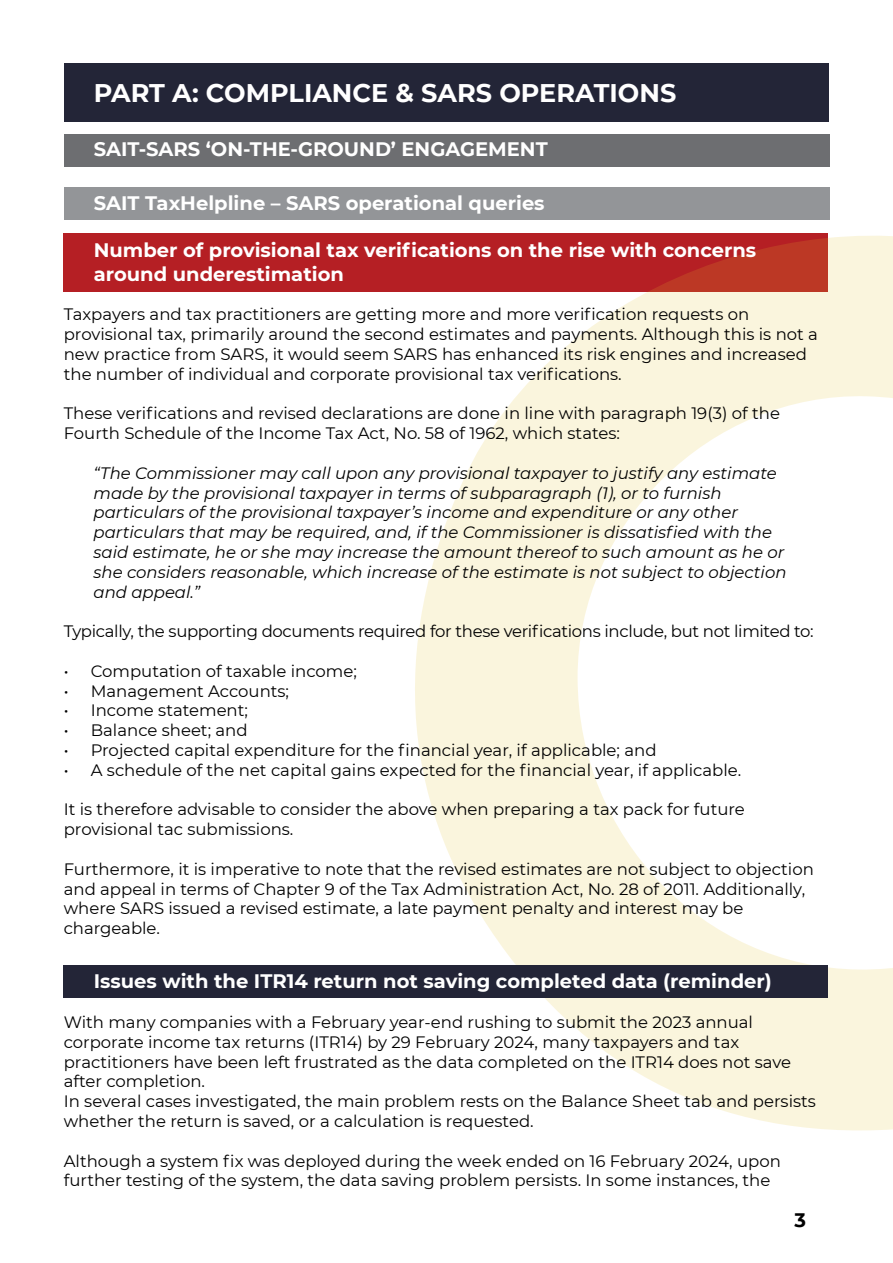
<style>
.page{position:relative;width:893px;height:1263px;background:#fff}
.page>*{position:absolute;margin:0;border:0;box-sizing:border-box;transform-origin:0 0}
.t1{font:700 25.5px "Montserrat";color:#fff}
.t2{font:700 19.5px/24px "Montserrat";color:#fff}
.t3{font:700 19.5px "Montserrat";color:#000}
.t4{font:16.5px/19.8px "Montserrat";color:#000}
.t5{font:italic 16.5px/19.8px "Montserrat";color:#000}
.t6{font:16.5px "Montserrat";letter-spacing:-.02em;color:#000}
</style>
<div class="page">
<div style="left:64px;top:233px;width:764px;height:59px;background:#b51f24"></div>
<svg style="left:415px;top:235px;width:478px;height:896px"></svg>
<div style="left:64px;top:188px;width:765px;height:32px;background:#939598"></div>
<div style="left:64px;top:135px;width:765px;height:32px;background:#6d6e71"></div>
<div style="left:64px;top:64px;width:764px;height:58px;background:#232537"></div>
<div style="left:64px;top:965px;width:764px;height:33px;background:#232537"></div>
<h1 class="t1" style="left:94px;top:75px;width:584px">PART A: COMPLIANCE &amp; SARS OPERATIONS</h1>
<p class="t2" style="left:94px;top:136px;width:455px">SAIT-SARS ‘ON-THE-GROUND’ ENGAGEMENT</p>
<p class="t2" style="left:94px;top:190px;width:452px">SAIT TaxHelpline – SARS operational queries</p>
<p class="t2" style="left:94px;top:237px;width:664px">Number of provisional tax verifications on the rise with concerns around underestimation</p>
<p class="t4" style="left:64px;top:304px;width:756px">Taxpayers and tax practitioners are getting more and more verification requests on provisional tax, primarily around the second estimates and payments. Although this is not a new practice from SARS, it would seem SARS has enhanced its risk engines and increased the number of individual and corporate provisional tax verifications.</p>
<p class="t4" style="left:64px;top:403px;width:718px">These verifications and revised declarations are done in line with paragraph 19(3) of the<br>Fourth Schedule of the Income Tax Act, No. 58 of 1962, which states:</p>
<p class="t5" style="left:94px;top:462px;width:694px">“The Commissioner may call upon any provisional taxpayer to justify any estimate made by the provisional taxpayer in terms of subparagraph (1), or to furnish particulars of the provisional taxpayer’s income and expenditure or any other particulars that may be required, and, if the Commissioner is dissatisfied with the said estimate, he or she may increase the amount thereof to such amount as he or she considers reasonable, which increase of the estimate is not subject to objection and appeal.”</p>
<p class="t6" style="left:64px;top:620px;width:751px">Typically, the supporting documents required for these verifications include, but not limited to:</p>
<p class="t4" style="left:64px;top:660px;width:295px">• Computation of taxable income;</p>
<p class="t4" style="left:64px;top:680px;width:227px">• Management Accounts;</p>
<p class="t4" style="left:64px;top:700px;width:186px">• Income statement;</p>
<p class="t4" style="left:64px;top:720px;width:185px">• Balance sheet; and</p>
<p class="t4" style="left:64px;top:740px;width:594px">• Projected capital expenditure for the financial year, if applicable; and</p>
<p class="t4" style="left:64px;top:759px;width:679px">• A schedule of the net capital gains expected for the financial year, if applicable.</p>
<p class="t4" style="left:64px;top:799px;width:682px">It is therefore advisable to consider the above when preparing a tax pack for future provisional tac submissions.</p>
<p class="t4" style="left:64px;top:858px;width:752px">Furthermore, it is imperative to note that the revised estimates are not subject to objection and appeal in terms of Chapter 9 of the Tax Administration Act, No. 28 of 2011. Additionally, where SARS issued a revised estimate, a late payment penalty and interest may be chargeable.</p>
<p class="t2" style="left:94px;top:968px;width:679px">Issues with the ITR14 return not saving completed data (reminder)</p>
<p class="t4" style="left:64px;top:1011px;width:754px">With many companies with a February year-end rushing to submit the 2023 annual corporate income tax returns (ITR14) by 29 February 2024, many taxpayers and tax practitioners have been left frustrated as the data completed on the ITR14 does not save after completion.<br>In several cases investigated, the main problem rests on the Balance Sheet tab and persists whether the return is saved, or a calculation is requested.</p>
<p class="t4" style="left:64px;top:1150px;width:719px">Although a system fix was deployed during the week ended on 16 February 2024, upon further testing of the system, the data saving problem persists. In some instances, the</p>
<p class="t3" style="left:794px;top:1206px;width:13px">3</p>
</div>
